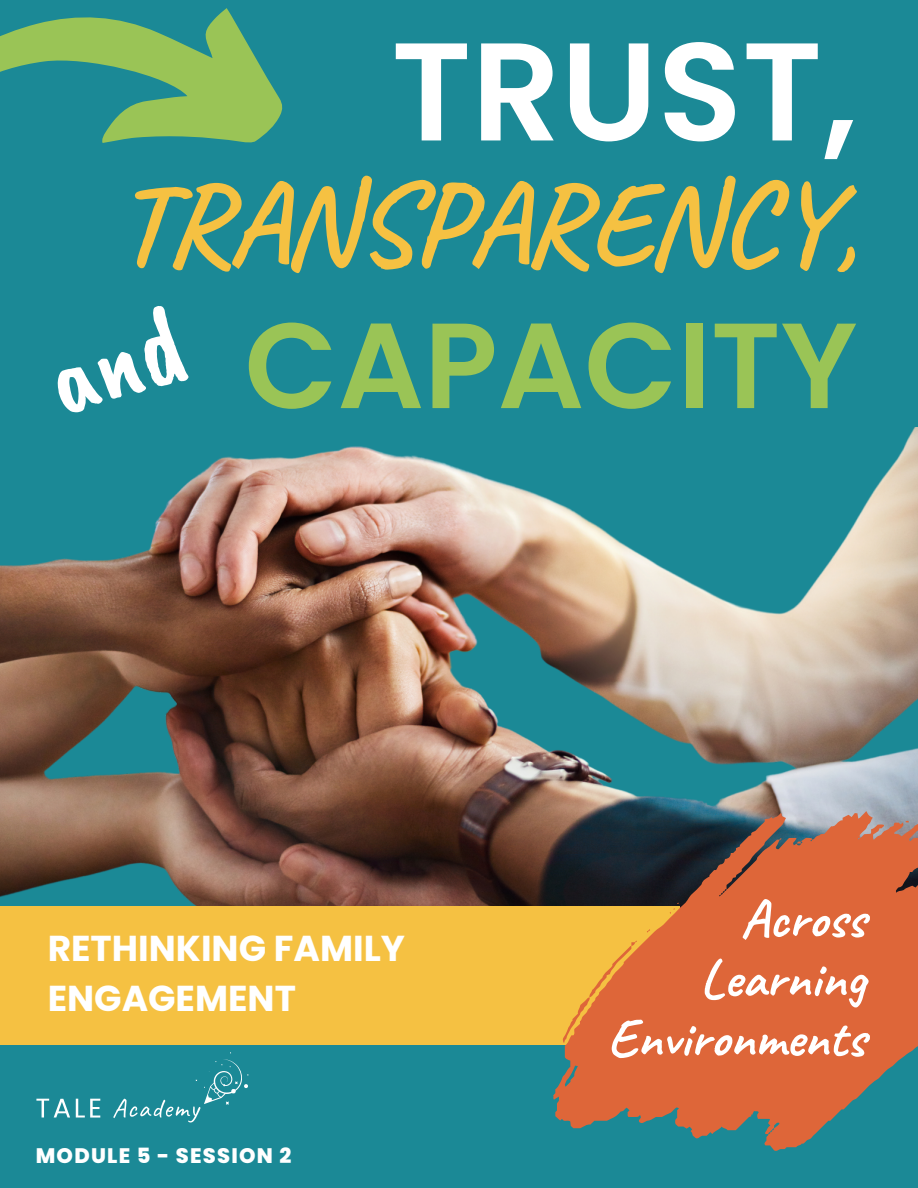
<style>
.page{position:relative;width:918px;height:1188px;background:#1b8996}
.page>*{position:absolute;margin:0;border:0;box-sizing:border-box;transform-origin:0 0}
.t1{font:600 139.05px "Poppins";color:#fff}
.t2{font:600 121.05px "Poppins";color:#9ac456}
.t3{font:700 117px "Caveat";color:#f5c142}
.t4{font:700 54.3px/59.7px "Caveat";color:#fff;text-align:right}
.t5{font:700 36px/49.5px "Poppins";color:#fff}
.t6{font:800 21px "Poppins";letter-spacing:.06em;color:#fff}
</style>
<div class="page">
<svg style="left:113px;top:1052px;width:136px;height:71px"></svg>
<svg style="left:36px;top:1099px;width:64px;height:19px"></svg>
<img style="left:0;top:428px;width:918px;height:478px">
<div style="left:0;top:906px;width:680px;height:138px;background:#f5c142"></div>
<svg style="left:0;top:8px;width:283px;height:135px"></svg>
<svg style="left:553px;top:811px;width:365px;height:340px;fill:#de6639"></svg>
<svg style="left:797px;top:841px;width:4px;height:3px"></svg>
<svg style="left:670px;top:903px;width:9px;height:11px"></svg>
<svg style="left:646px;top:929px;width:5px;height:4px"></svg>
<svg style="left:562px;top:941px;width:76px;height:102px"></svg>
<h1 class="t1" style="left:391px;top:-6px;width:468px">TRUST,</h1>
<h3 class="t3" style="left:115px;top:150px;width:744px">TRANSPARENCY,</h3>
<h2 class="t2" style="left:245px;top:281px;width:615px">CAPACITY</h2>
<p class="t5" style="left:48px;top:924px;width:359px">RETHINKING FAMILY<br>ENGAGEMENT</p>
<p class="t6" style="left:36px;top:1141px;width:257px">MODULE 5 - SESSION 2</p>
<h3 class="t4" style="left:606px;top:889px;width:261px">Across<br>Learning<br>Environments</h3>
</div>
